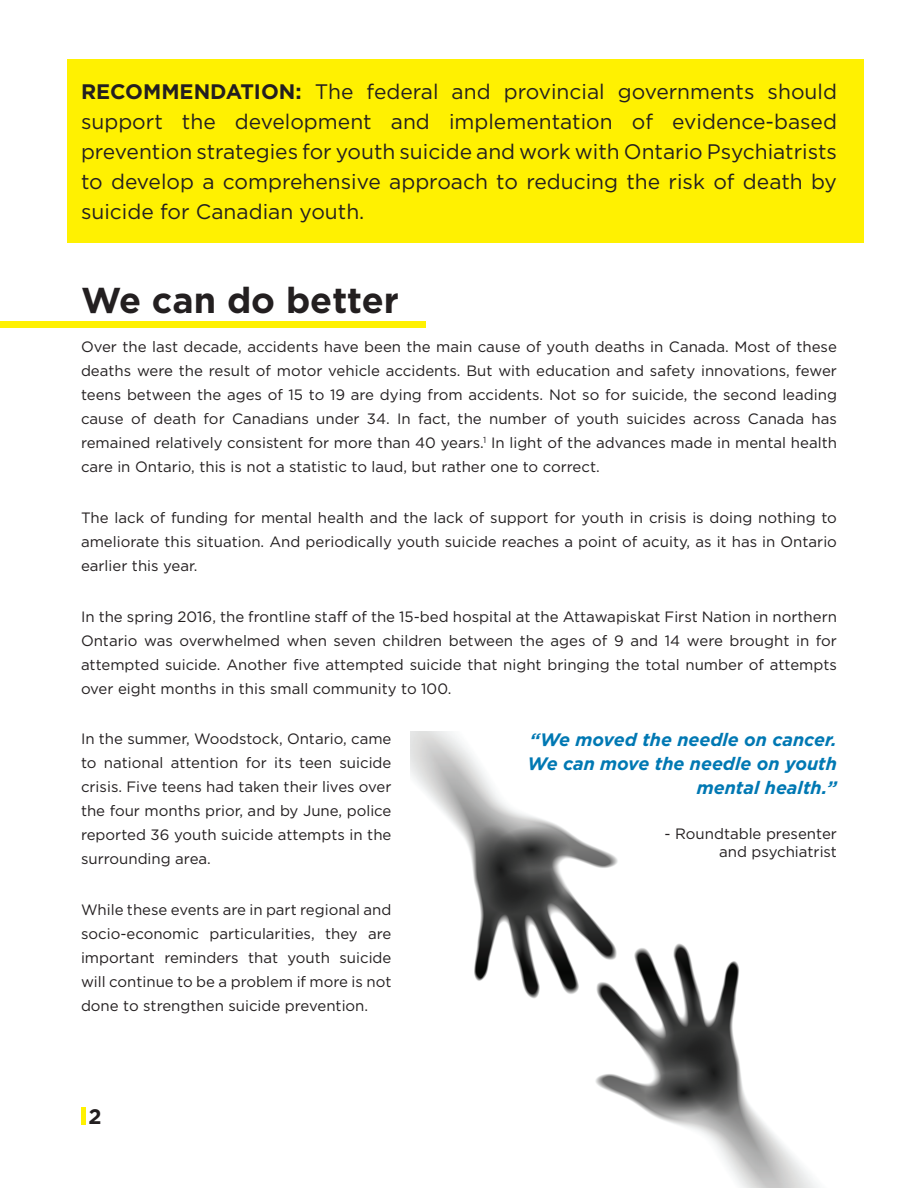
<style>
.page{position:relative;width:918px;height:1188px;background:#fff}
.page>*{position:absolute;margin:0;border:0;box-sizing:border-box;transform-origin:0 0}
.t1{font:700 36px "Gotham";color:#231f20}
.t2{font:21px/30px "Gotham";color:#231f20;text-align:justify}
.t3{font:700 21px "Gotham";color:#231f20}
.t4{font:italic 700 18px/24px "Gotham";color:#0078b3;text-align:right}
.t5{font:15px/24px "Gotham";color:#231f20;text-align:justify}
.s1{font-weight:700}
</style>
<div class="page">
<hr style="left:81px;top:1107px;width:4px;height:17px;background:#fff101">
<div style="left:68px;top:59px;width:796px;height:184px;background:#fff101"></div>
<div style="left:0;top:322px;width:426px;height:6px;background:#fff101"></div>
<img style="left:410px;top:731px;width:408px;height:457px">
<p class="t2" style="left:81px;top:76px;width:758px"><span class="s1">RECOMMENDATION:</span> The federal and provincial governments should support the development and implementation of evidence-based prevention strategies for youth suicide and work with Ontario Psychiatrists to develop a comprehensive approach to reducing the risk of death by suicide for Canadian youth.</p>
<h1 class="t1" style="left:81px;top:280px;width:319px">We can do better</h1>
<p class="t5" style="left:81px;top:335px;width:758px">Over the last decade, accidents have been the main cause of youth deaths in Canada. Most of these deaths were the result of motor vehicle accidents. But with education and safety innovations, fewer teens between the ages of 15 to 19 are dying from accidents. Not so for suicide, the second leading cause of death for Canadians under 34. In fact, the number of youth suicides across Canada has remained relatively consistent for more than 40 years.<sup>1</sup> In light of the advances made in mental health care in Ontario, this is not a statistic to laud, but rather one to correct.</p>
<p class="t5" style="left:81px;top:506px;width:758px">The lack of funding for mental health and the lack of support for youth in crisis is doing nothing to ameliorate this situation. And periodically youth suicide reaches a point of acuity, as it has in Ontario earlier this year.</p>
<p class="t5" style="left:81px;top:605px;width:758px">In the spring 2016, the frontline staff of the 15-bed hospital at the Attawapiskat First Nation in northern Ontario was overwhelmed when seven children between the ages of 9 and 14 were brought in for attempted suicide. Another five attempted suicide that night bringing the total number of attempts over eight months in this small community to 100.</p>
<p class="t5" style="left:81px;top:726px;width:312px">In the summer, Woodstock, Ontario, came to national attention for its teen suicide crisis. Five teens had taken their lives over the four months prior, and by June, police reported 36 youth suicide attempts in the surrounding area.</p>
<p class="t5" style="left:81px;top:897px;width:312px">While these events are in part regional and socio-economic particularities, they are important reminders that youth suicide will continue to be a problem if more is not done to strengthen suicide prevention.</p>
<h2 class="t3" style="left:89px;top:1105px;width:15px">2</h2>
<p class="t4" style="left:528px;top:727px;width:311px">“We moved the needle on cancer.<br>We can move the needle on youth mental health.”</p>
<p class="t5" style="left:665px;top:824px;width:174px;line-height:18px;text-align:right">- Roundtable presenter and psychiatrist</p>
</div>
